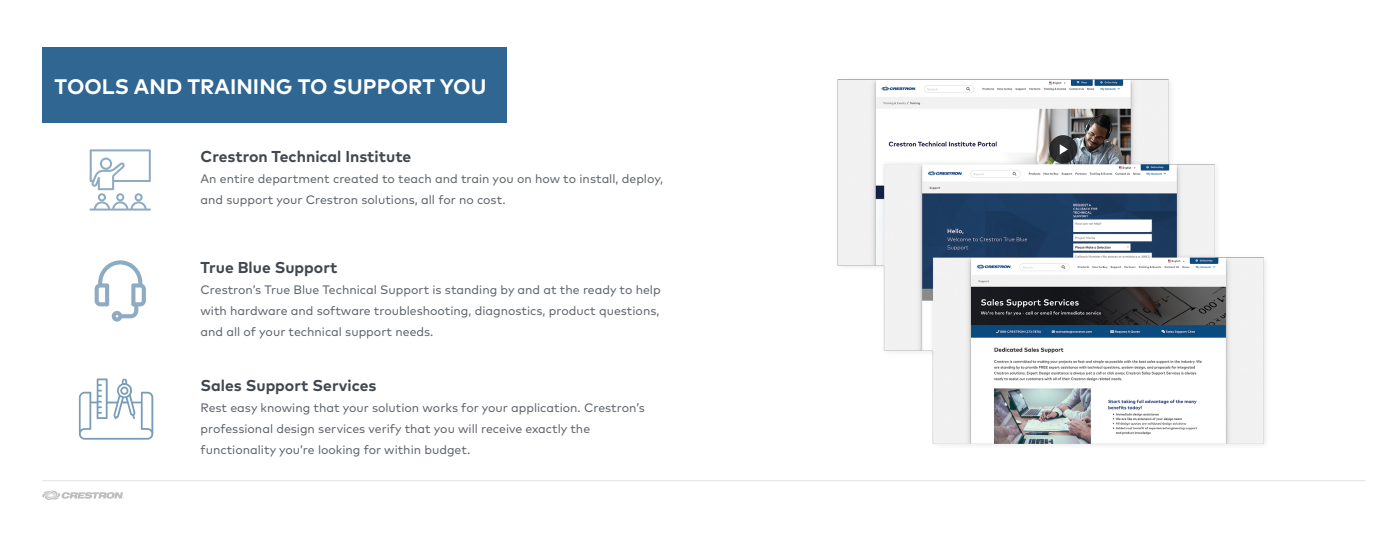
<style>
.page{position:relative;width:1400px;height:536px;background:#fff}
.page>*{position:absolute;margin:0;border:0;box-sizing:border-box;transform-origin:0 0}
.t1{font:700 21px "Mark Pro";letter-spacing:.005em;color:#fff}
.t2{font:700 15.75px "Mark Pro";color:#40474f}
.t3{font:12.25px/21px "Mark Pro";color:#5d6369}
</style>
<div class="page">
<hr style="left:42px;top:480px;width:1323px;height:1px;background:#e2e3e4">
<svg style="left:42px;top:490px;width:82px;height:10px"></svg>
<div style="left:42px;top:47px;width:465px;height:76px;background:#306692"></div>
<svg style="left:90px;top:149px;width:61px;height:61px"></svg>
<svg style="left:95px;top:260px;width:51px;height:61px"></svg>
<svg style="left:79px;top:378px;width:74px;height:61px"></svg>
<img style="left:837px;top:79px;width:429px;height:366px">
<h1 class="t1" style="left:55px;top:70px;width:433px">TOOLS AND TRAINING TO SUPPORT YOU</h1>
<p class="t2" style="left:201px;top:144px;width:212px">Crestron Technical Institute</p>
<p class="t3" style="left:201px;top:167px;width:464px">An entire department created to teach and train you on how to install, deploy, and support your Crestron solutions, all for no cost.</p>
<p class="t2" style="left:201px;top:255px;width:139px">True Blue Support</p>
<p class="t3" style="left:201px;top:278px;width:462px;text-align:justify">Crestron’s True Blue Technical Support is standing by and at the ready to help with hardware and software troubleshooting, diagnostics, product questions, and all of your technical support needs.</p>
<p class="t2" style="left:201px;top:373px;width:177px">Sales Support Services</p>
<p class="t3" style="left:201px;top:396px;width:446px">Rest easy knowing that your solution works for your application. Crestron’s professional design services verify that you will receive exactly the functionality you’re looking for within budget.</p>
</div>
